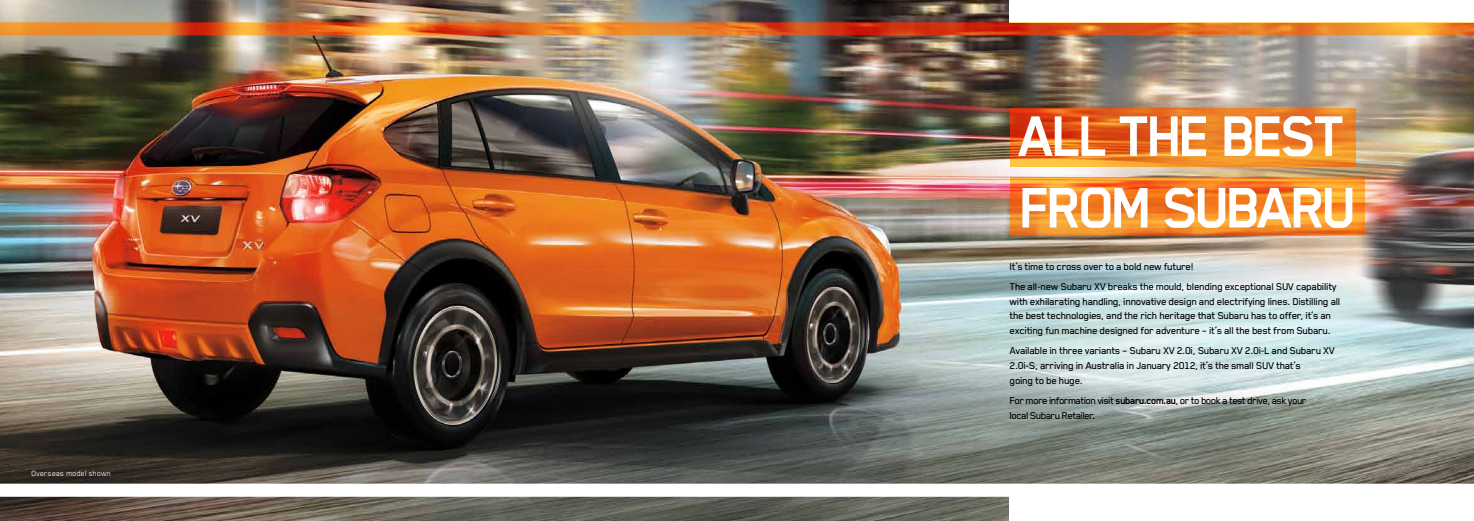
<style>
.page{position:relative;width:1474px;height:521px;background:#fff}
.page>*{position:absolute;margin:0;border:0;box-sizing:border-box;transform-origin:0 0}
.t1{font:700 66.06px/71.6px "Subaru";letter-spacing:-.065em;color:#fff}
.t2{font:500 11.38px/14.9px "Subaru";letter-spacing:-.03em;color:#000}
.t3{font:500 11.38px/14.9px "Subaru";letter-spacing:-.055em;color:#000}
.t4{font:8.75px "Subaru";color:#fff}
.s1{font-weight:700}
</style>
<div class="page">
<img style="left:0;top:0;width:1473px;height:521px">
<svg style="left:1009px;top:108px;width:345px;height:58px;background:#e67423"></svg>
<svg style="left:1009px;top:177px;width:355px;height:59px;background:#f48829"></svg>
<div style="left:0;top:484px;width:1473px;height:13px;background:#fff"></div>
<div style="left:1009px;top:485px;width:464px;height:36px;background:#fff"></div>
<div style="left:1009px;top:0;width:464px;height:22px;background:#fff"></div>
<svg style="left:0;top:22px;width:1473px;height:13px;background:#e36f25"></svg>
<p class="t4" style="left:32px;top:468px;width:81px">Overseas model shown</p>
<h1 class="t1" style="left:1019px;top:99px;width:340px">All the best from Subaru</h1>
<p class="t2" style="left:1009px;top:256px;width:329px;line-height:19.9px">It’s time to cross over to a bold new future!<br>The all-new Subaru XV breaks the mould, blending exceptional SUV capability</p>
<p class="t2" style="left:1009px;top:293px;width:332px">with exhilarating handling, innovative design and electrifying lines. Distilling all the best technologies, and the rich heritage that Subaru has to offer, it’s an exciting fun machine designed for adventure – it’s all the best from Subaru.</p>
<p class="t2" style="left:1009px;top:343px;width:327px">Available in three variants – Subaru XV 2.0i, Subaru XV 2.0i-L and Subaru XV<br>2.0i-S, arriving in Australia in January 2012, it’s the small SUV that’s<br>going to be huge.</p>
<p class="t3" style="left:1009px;top:393px;width:298px">For more information visit <span class="s1">subaru.com.au</span>, or to book a test drive, ask your local Subaru Retailer.</p>
</div>
